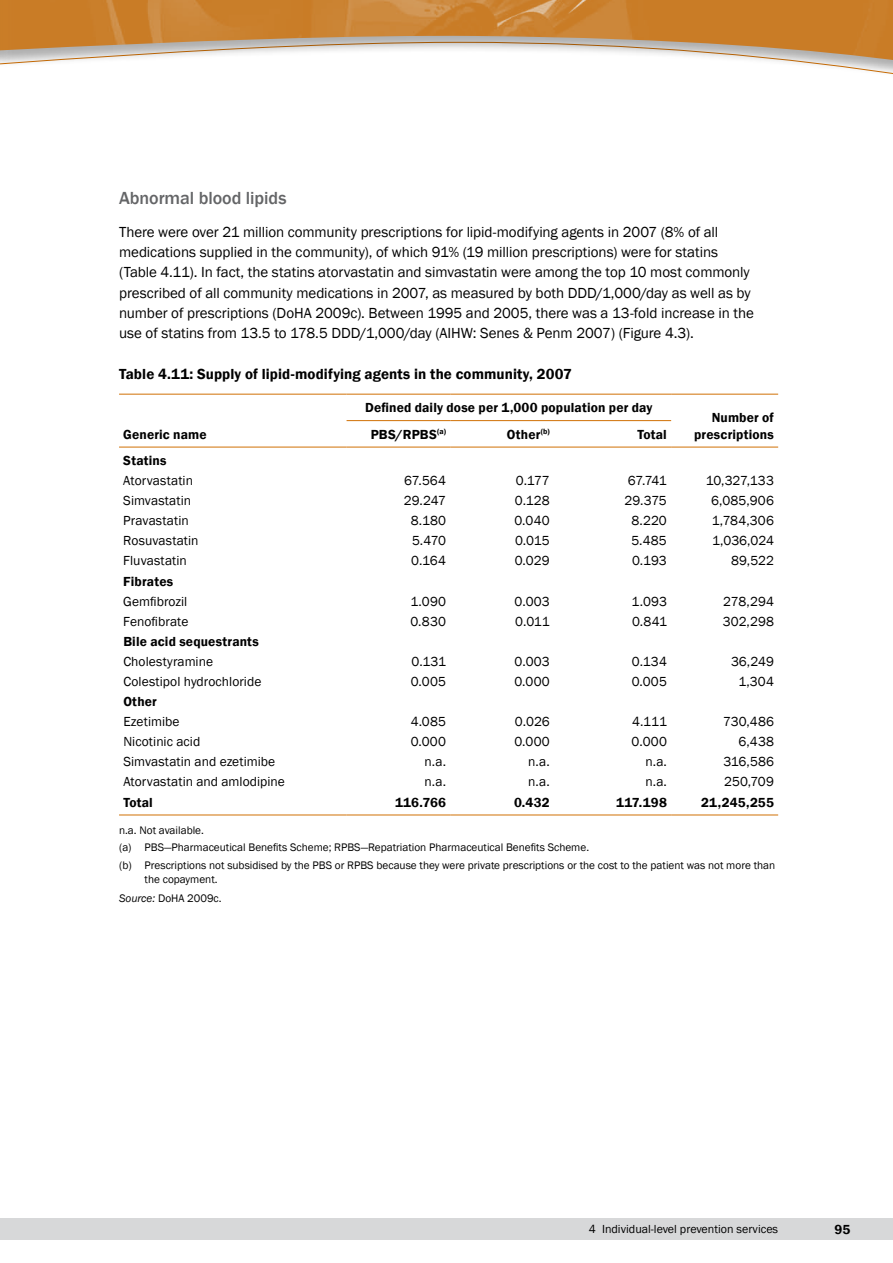
<style>
.page{position:relative;width:893px;height:1263px;background:#fff}
.page>*{position:absolute;margin:0;border:0;box-sizing:border-box;transform-origin:0 0}
.t1{font:500 18px "Franklin Gothic";letter-spacing:-.005em;color:#646567}
.t2{font:15px/20.2px "Franklin Gothic";letter-spacing:-.005em;color:#000}
.t3{font:600 15px "Franklin Gothic";letter-spacing:.005em;color:#000}
.t4{font:13.5px "Franklin Gothic";letter-spacing:.005em;color:#000}
.t5{font:600 13.5px "Franklin Gothic";letter-spacing:.01em;color:#000}
.t6{font:12px "Franklin Gothic";color:#000}
.t7{font:11.25px/17.4px "Franklin Gothic";color:#000}
.t8{font:600 7.8px "Franklin Gothic";color:#000}
.s1{font-style:italic}
</style>
<div class="page">
<div style="left:0;top:1218px;width:893px;height:22px;background:#d7d8d9"></div>
<img style="left:0;top:0;width:893px;height:42px">
<svg style="left:0;top:42px;width:893px;height:32px"></svg>
<hr style="left:119px;top:394px;width:228px;height:1px;background:#d07005">
<hr style="left:119px;top:447px;width:228px;height:1px;background:#d07005">
<hr style="left:347px;top:394px;width:103px;height:1px;background:#d07005">
<hr style="left:450px;top:394px;width:104px;height:1px;background:#d07005">
<hr style="left:554px;top:394px;width:117px;height:1px;background:#d07005">
<hr style="left:671px;top:394px;width:107px;height:1px;background:#d07005">
<hr style="left:671px;top:447px;width:107px;height:1px;background:#d07005">
<hr style="left:347px;top:420px;width:103px;height:1px;background:#d07005">
<hr style="left:450px;top:420px;width:104px;height:1px;background:#d07005">
<hr style="left:554px;top:420px;width:117px;height:1px;background:#d07005">
<hr style="left:347px;top:447px;width:103px;height:1px;background:#d07005">
<hr style="left:450px;top:447px;width:104px;height:1px;background:#d07005">
<hr style="left:554px;top:447px;width:117px;height:1px;background:#d07005">
<hr style="left:119px;top:815px;width:228px;height:1px;background:#d07005">
<hr style="left:347px;top:815px;width:103px;height:1px;background:#d07005">
<hr style="left:450px;top:815px;width:104px;height:1px;background:#d07005">
<hr style="left:554px;top:815px;width:117px;height:1px;background:#d07005">
<hr style="left:671px;top:815px;width:107px;height:1px;background:#d07005">
<p class="t1" style="left:119px;top:187px;width:169px">Abnormal blood lipids</p>
<p class="t2" style="left:119px;top:222px;width:636px">There were over 21 million community prescriptions for lipid-modifying agents in 2007 (8% of all medications supplied in the community), of which 91% (19 million prescriptions) were for statins (Table 4.11). In fact, the statins atorvastatin and simvastatin were among the top 10 most commonly prescribed of all community medications in 2007, as measured by both DDD/1,000/day as well as by number of prescriptions (DoHA 2009c). Between 1995 and 2005, there was a 13-fold increase in the use of statins from 13.5 to 178.5 DDD/1,000/day (AIHW: Senes &amp; Penm 2007) (Figure 4.3).</p>
<p class="t3" style="left:119px;top:365px;width:454px">Table 4.11: Supply of lipid-modifying agents in the community, 2007</p>
<p class="t5" style="left:123px;top:426px;width:85px">Generic name</p>
<p class="t5" style="left:365px;top:399px;width:289px">Defined daily dose per 1,000 population per day</p>
<p class="t5" style="left:712px;top:409px;width:64px">Number of</p>
<p class="t8" style="left:437px;top:427px;width:10px">(a)</p>
<p class="t5" style="left:507px;top:426px;width:44px">Other<sup>(b)</sup></p>
<p class="t5" style="left:637px;top:426px;width:31px">Total</p>
<p class="t5" style="left:371px;top:426px;width:68px">PBS/RPBS</p>
<p class="t5" style="left:694px;top:426px;width:81px">prescriptions</p>
<p class="t5" style="left:123px;top:452px;width:45px">Statins</p>
<p class="t4" style="left:123px;top:472px;width:71px">Atorvastatin</p>
<p class="t4" style="left:404px;top:472px;width:43px">67.564</p>
<p class="t4" style="left:516px;top:472px;width:35px">0.177</p>
<p class="t4" style="left:628px;top:472px;width:41px">67.741</p>
<p class="t4" style="left:706px;top:472px;width:70px">10,327,133</p>
<p class="t4" style="left:123px;top:492px;width:69px">Simvastatin</p>
<p class="t4" style="left:404px;top:492px;width:44px">29.247</p>
<p class="t4" style="left:515px;top:492px;width:36px">0.128</p>
<p class="t4" style="left:624px;top:492px;width:44px">29.375</p>
<p class="t4" style="left:711px;top:492px;width:64px">6,085,906</p>
<p class="t4" style="left:123px;top:512px;width:67px">Pravastatin</p>
<p class="t4" style="left:411px;top:512px;width:37px">8.180</p>
<p class="t4" style="left:514px;top:512px;width:37px">0.040</p>
<p class="t4" style="left:631px;top:512px;width:37px">8.220</p>
<p class="t4" style="left:712px;top:512px;width:63px">1,784,306</p>
<p class="t4" style="left:123px;top:532px;width:77px">Rosuvastatin</p>
<p class="t4" style="left:412px;top:532px;width:35px">5.470</p>
<p class="t4" style="left:515px;top:532px;width:36px">0.015</p>
<p class="t4" style="left:631px;top:532px;width:37px">5.485</p>
<p class="t4" style="left:712px;top:532px;width:63px">1,036,024</p>
<p class="t4" style="left:123px;top:553px;width:65px">Fluvastatin</p>
<p class="t4" style="left:411px;top:553px;width:36px">0.164</p>
<p class="t4" style="left:515px;top:553px;width:36px">0.029</p>
<p class="t4" style="left:632px;top:553px;width:36px">0.193</p>
<p class="t4" style="left:731px;top:553px;width:44px">89,522</p>
<p class="t5" style="left:123px;top:573px;width:51px">Fibrates</p>
<p class="t4" style="left:123px;top:593px;width:66px">Gemfibrozil</p>
<p class="t4" style="left:410px;top:593px;width:37px">1.090</p>
<p class="t4" style="left:515px;top:593px;width:37px">0.003</p>
<p class="t4" style="left:632px;top:593px;width:37px">1.093</p>
<p class="t4" style="left:723px;top:593px;width:52px">278,294</p>
<p class="t4" style="left:123px;top:613px;width:67px">Fenofibrate</p>
<p class="t4" style="left:410px;top:613px;width:37px">0.830</p>
<p class="t4" style="left:515px;top:613px;width:36px">0.011</p>
<p class="t4" style="left:632px;top:613px;width:36px">0.841</p>
<p class="t4" style="left:723px;top:613px;width:53px">302,298</p>
<p class="t5" style="left:123px;top:633px;width:137px">Bile acid sequestrants</p>
<p class="t4" style="left:123px;top:653px;width:91px">Cholestyramine</p>
<p class="t4" style="left:412px;top:653px;width:36px">0.131</p>
<p class="t4" style="left:515px;top:653px;width:37px">0.003</p>
<p class="t4" style="left:632px;top:653px;width:37px">0.134</p>
<p class="t4" style="left:731px;top:653px;width:44px">36,249</p>
<p class="t4" style="left:123px;top:673px;width:140px">Colestipol hydrochloride</p>
<p class="t4" style="left:411px;top:673px;width:37px">0.005</p>
<p class="t4" style="left:514px;top:673px;width:37px">0.000</p>
<p class="t4" style="left:632px;top:673px;width:37px">0.005</p>
<p class="t4" style="left:738px;top:673px;width:37px">1,304</p>
<p class="t5" style="left:123px;top:693px;width:35px">Other</p>
<p class="t4" style="left:123px;top:713px;width:58px">Ezetimibe</p>
<p class="t4" style="left:411px;top:713px;width:37px">4.085</p>
<p class="t4" style="left:515px;top:713px;width:36px">0.026</p>
<p class="t4" style="left:632px;top:713px;width:36px">4.111</p>
<p class="t4" style="left:723px;top:713px;width:52px">730,486</p>
<p class="t4" style="left:123px;top:733px;width:79px">Nicotinic acid</p>
<p class="t4" style="left:411px;top:733px;width:37px">0.000</p>
<p class="t4" style="left:514px;top:733px;width:37px">0.000</p>
<p class="t4" style="left:632px;top:733px;width:37px">0.000</p>
<p class="t4" style="left:738px;top:733px;width:37px">6,438</p>
<p class="t4" style="left:123px;top:753px;width:153px">Simvastatin and ezetimibe</p>
<p class="t4" style="left:425px;top:753px;width:23px">n.a.</p>
<p class="t4" style="left:528px;top:753px;width:23px">n.a.</p>
<p class="t4" style="left:645px;top:753px;width:23px">n.a.</p>
<p class="t4" style="left:723px;top:753px;width:52px">316,586</p>
<p class="t4" style="left:123px;top:774px;width:163px">Atorvastatin and amlodipine</p>
<p class="t4" style="left:425px;top:774px;width:23px">n.a.</p>
<p class="t4" style="left:528px;top:774px;width:23px">n.a.</p>
<p class="t4" style="left:645px;top:774px;width:23px">n.a.</p>
<p class="t4" style="left:724px;top:774px;width:51px">250,709</p>
<p class="t5" style="left:123px;top:794px;width:31px">Total</p>
<p class="t5" style="left:395px;top:794px;width:52px">116.766</p>
<p class="t5" style="left:514px;top:794px;width:37px">0.432</p>
<p class="t5" style="left:616px;top:794px;width:52px">117.198</p>
<p class="t5" style="left:701px;top:794px;width:74px">21,245,255</p>
<p class="t7" style="left:119px;top:821px;width:658px">n.a. Not available.<br>(a) PBS—Pharmaceutical Benefits Scheme; RPBS—Repatriation Pharmaceutical Benefits Scheme.<br>(b) Prescriptions not subsidised by the PBS or RPBS because they were private prescriptions or the cost to the patient was not more than</p>
<p class="t7" style="left:119px;top:870px;width:104px;line-height:19.5px;text-indent:26px">the copayment.<br><span class="s1">Source:</span> DoHA 2009c.</p>
<p class="t6" style="left:589px;top:1221px;width:191px">4 Individual-level prevention services</p>
<p class="t5" style="left:835px;top:1221px;width:17px">95</p>
</div>
